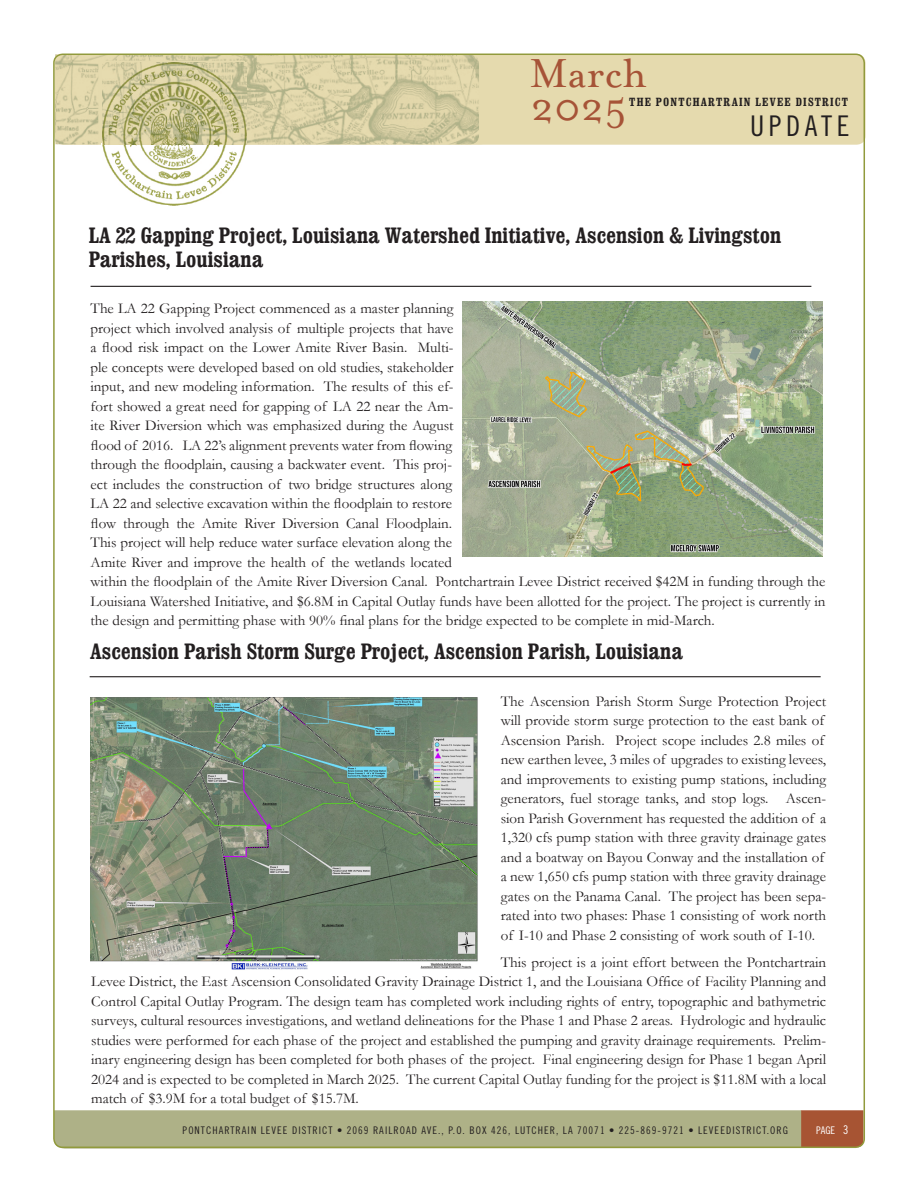
<style>
.page{position:relative;width:918px;height:1188px;background:#fff}
.page>*{position:absolute;margin:0;border:0;box-sizing:border-box;transform-origin:0 0}
.t1{font:46.5px "Mrs Eaves OT";color:#a65337}
.t2{font:45px "Mrs Eaves OT";color:#a65337}
.t3{font:28.5px "Trade Gothic LT Std Cn 18";letter-spacing:.16em;color:#231f20}
.t4{font:700 condensed 22.5px/24px "Clarendon";color:#231f20}
.t5{font:15px/19.5px "Garamond";color:#231f20}
.t6{font:700 condensed 12px "Clarendon";letter-spacing:.1em;color:#231f20}
.Footer-Small_type{font:12px "Trade Gothic LT Std Cn 18";color:#fff}
.t7{font:10.5px "Trade Gothic LT Std Cn 18";letter-spacing:.1em;color:#231f20}
.t8{font:10.5px "Trade Gothic LT Std Cn 18";color:#fff}
</style>
<div class="page">
<svg style="left:55px;top:1110px;width:809px;height:39px"></svg>
<div style="left:54px;top:54px;width:812px;height:91px;background:#e5daae;border-radius:9px"></div>
<img style="left:55px;top:54px;width:424px;height:90px">
<img style="left:102px;top:62px;width:145px;height:144px">
<hr style="left:91px;top:286px;width:720px;height:1px;background:#231f20">
<img style="left:462px;top:302px;width:360px;height:255px">
<hr style="left:90px;top:676px;width:731px;height:1px;background:#231f20">
<img style="left:91px;top:697px;width:387px;height:273px">
<p class="t1" style="left:530px;top:47px;width:119px">March</p>
<p class="t2" style="left:531px;top:81px;width:97px">2025</p>
<p class="t6" style="left:629px;top:95px;width:220px">THE PONTCHARTRAIN LEVEE DISTRICT</p>
<p class="t3" style="left:750px;top:109px;width:101px">UPDATE</p>
<p class="t4" style="left:89px;top:223px;width:694px">LA 22 Gapping Project, Louisiana Watershed Initiative, Ascension &amp; Livingston<br>Parishes, Louisiana</p>
<p class="t5" style="left:91px;top:298px;width:737px">The LA 22 Gapping Project commenced as a master planning<br>project which involved analysis of multiple projects that have<br>a flood risk impact on the Lower Amite River Basin. Multi-<br>ple concepts were developed based on old studies, stakeholder<br>input, and new modeling information. The results of this ef-<br>fort showed a great need for gapping of LA 22 near the Am-<br>ite River Diversion which was emphasized during the August<br>flood of 2016. LA 22’s alignment prevents water from flowing<br>through the floodplain, causing a backwater event. This proj-<br>ect includes the construction of two bridge structures along<br>LA 22 and selective excavation within the floodplain to restore<br>flow through the Amite River Diversion Canal Floodplain.<br>This project will help reduce water surface elevation along the<br>Amite River and improve the health of the wetlands located<br>within the floodplain of the Amite River Diversion Canal. Pontchartrain Levee District received $42M in funding through the Louisiana Watershed Initiative, and $6.8M in Capital Outlay funds have been allotted for the project. The project is currently in the design and permitting phase with 90% final plans for the bridge expected to be complete in mid-March.</p>
<p class="t4" style="left:90px;top:639px;width:594px">Ascension Parish Storm Surge Project, Ascension Parish, Louisiana</p>
<p class="t5" style="left:501px;top:691px;width:327px">The Ascension Parish Storm Surge Protection Project will provide storm surge protection to the east bank of Ascension Parish. Project scope includes 2.8 miles of new earthen levee, 3 miles of upgrades to existing levees, and improvements to existing pump stations, including generators, fuel storage tanks, and stop logs. Ascen&shy;sion Parish Government has requested the addition of a 1,320 cfs pump station with three gravity drainage gates and a boatway on Bayou Conway and the installation of a new 1,650 cfs pump station with three gravity drainage gates on the Panama Canal. The project has been sepa&shy;rated into two phases: Phase 1 consisting of work north of I-10 and Phase 2 consisting of work south of I-10.</p>
<p class="t5" style="left:91px;top:952px;width:737px;text-align:justify;text-indent:410px">This project is a joint effort between the Pontchartrain Levee District, the East Ascension Consolidated Gravity Drainage District 1, and the Louisiana Office of Facility Planning and Control Capital Outlay Program. The design team has completed work including rights of entry, topographic and bathymetric surveys, cultural resources investigations, and wetland delineations for the Phase 1 and Phase 2 areas. Hydrologic and hydraulic studies were performed for each phase of the project and established the pumping and gravity drainage requirements. Prelim&shy;inary engineering design has been completed for both phases of the project. Final engineering design for Phase 1 began April 2024 and is expected to be completed in March 2025. The current Capital Outlay funding for the project is $11.8M with a local match of $3.9M for a total budget of $15.7M.</p>
<p class="t7" style="left:183px;top:1124px;width:607px">PONTCHARTRAIN LEVEE DISTRICT • 2069 RAILROAD AVE., P.O. BOX 426, LUTCHER, LA 70071 • 225-869-9721 • LEVEEDISTRICT.ORG</p>
<p class="t8" style="left:816px;top:1124px;width:21px">PAGE</p>
<p class="Footer-Small_type" style="left:843px;top:1123px;width:7px">3</p>
</div>
